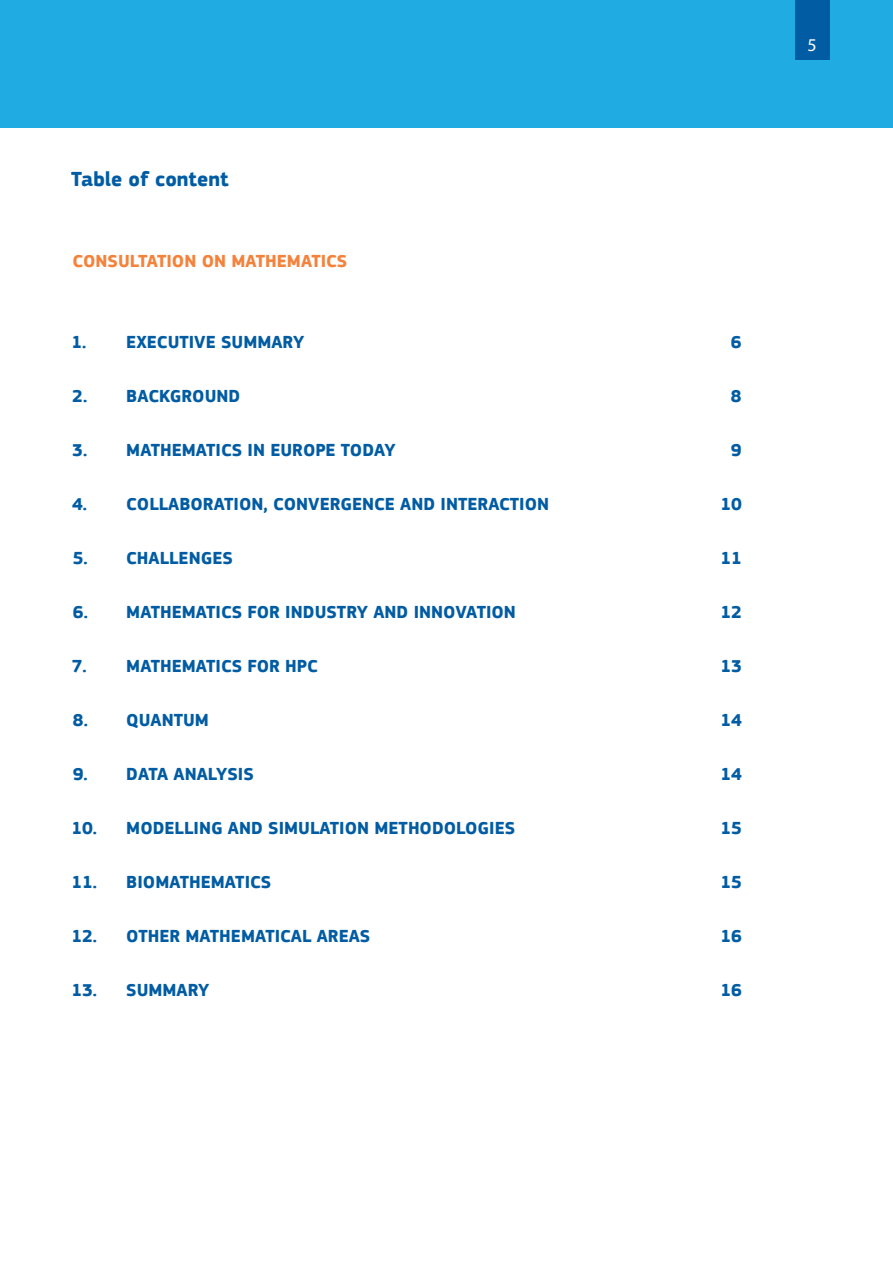
<style>
.page{position:relative;width:893px;height:1263px;background:#fff}
.page>*{position:absolute;margin:0;border:0;box-sizing:border-box;transform-origin:0 0}
._00_Sub-title{font:700 21px "EC Square Sans Pro";color:#015ca3}
._08_1_TEXTES_RUBRIQU{font:700 18px "EC Square Sans Pro";color:#015ca3}
._08_1_TEXTES_RUBRIQU-2{font:700 18px "EC Square Sans Pro";color:#f4823b}
.t1{font:18px "Myriad Pro";color:#fff}
</style>
<div class="page">
<div style="left:0;top:0;width:893px;height:128px;background:#20ace3"></div>
<div style="left:795px;top:0;width:34px;height:60px;background:#015ca3"></div>
<p class="_00_Sub-title" style="left:71px;top:166px;width:159px">Table of content</p>
<p class="_08_1_TEXTES_RUBRIQU-2" style="left:72px;top:250px;width:276px">CONSULTATION ON MATHEMATICS</p>
<p class="_08_1_TEXTES_RUBRIQU" style="left:71px;top:331px;width:234px">1. EXECUTIVE SUMMARY</p>
<p class="_08_1_TEXTES_RUBRIQU" style="left:731px;top:331px;width:12px">6</p>
<p class="_08_1_TEXTES_RUBRIQU" style="left:72px;top:385px;width:170px">2. BACKGROUND</p>
<p class="_08_1_TEXTES_RUBRIQU" style="left:731px;top:385px;width:12px">8</p>
<p class="_08_1_TEXTES_RUBRIQU" style="left:72px;top:439px;width:325px">3. MATHEMATICS IN EUROPE TODAY</p>
<p class="_08_1_TEXTES_RUBRIQU" style="left:731px;top:439px;width:12px">9</p>
<p class="_08_1_TEXTES_RUBRIQU" style="left:72px;top:493px;width:479px">4. COLLABORATION, CONVERGENCE AND INTERACTION</p>
<p class="_08_1_TEXTES_RUBRIQU" style="left:720px;top:493px;width:23px">10</p>
<p class="_08_1_TEXTES_RUBRIQU" style="left:73px;top:547px;width:162px">5. CHALLENGES</p>
<p class="_08_1_TEXTES_RUBRIQU" style="left:720px;top:547px;width:23px">11</p>
<p class="_08_1_TEXTES_RUBRIQU" style="left:73px;top:601px;width:444px">6. MATHEMATICS FOR INDUSTRY AND INNOVATION</p>
<p class="_08_1_TEXTES_RUBRIQU" style="left:720px;top:601px;width:23px">12</p>
<p class="_08_1_TEXTES_RUBRIQU" style="left:72px;top:655px;width:247px">7. MATHEMATICS FOR HPC</p>
<p class="_08_1_TEXTES_RUBRIQU" style="left:720px;top:655px;width:23px">13</p>
<p class="_08_1_TEXTES_RUBRIQU" style="left:73px;top:709px;width:138px">8. QUANTUM</p>
<p class="_08_1_TEXTES_RUBRIQU" style="left:720px;top:709px;width:23px">14</p>
<p class="_08_1_TEXTES_RUBRIQU" style="left:73px;top:763px;width:182px">9. DATA ANALYSIS</p>
<p class="_08_1_TEXTES_RUBRIQU" style="left:720px;top:763px;width:23px">14</p>
<p class="_08_1_TEXTES_RUBRIQU" style="left:71px;top:817px;width:445px">10. MODELLING AND SIMULATION METHODOLOGIES</p>
<p class="_08_1_TEXTES_RUBRIQU" style="left:720px;top:817px;width:23px">15</p>
<p class="_08_1_TEXTES_RUBRIQU" style="left:71px;top:871px;width:201px">11. BIOMATHEMATICS</p>
<p class="_08_1_TEXTES_RUBRIQU" style="left:720px;top:871px;width:23px">15</p>
<p class="_08_1_TEXTES_RUBRIQU" style="left:71px;top:925px;width:300px">12. OTHER MATHEMATICAL AREAS</p>
<p class="_08_1_TEXTES_RUBRIQU" style="left:720px;top:925px;width:23px">16</p>
<p class="_08_1_TEXTES_RUBRIQU" style="left:71px;top:979px;width:140px">13. SUMMARY</p>
<p class="_08_1_TEXTES_RUBRIQU" style="left:720px;top:979px;width:23px">16</p>
<p class="t1" style="left:808px;top:34px;width:11px">5</p>
</div>
